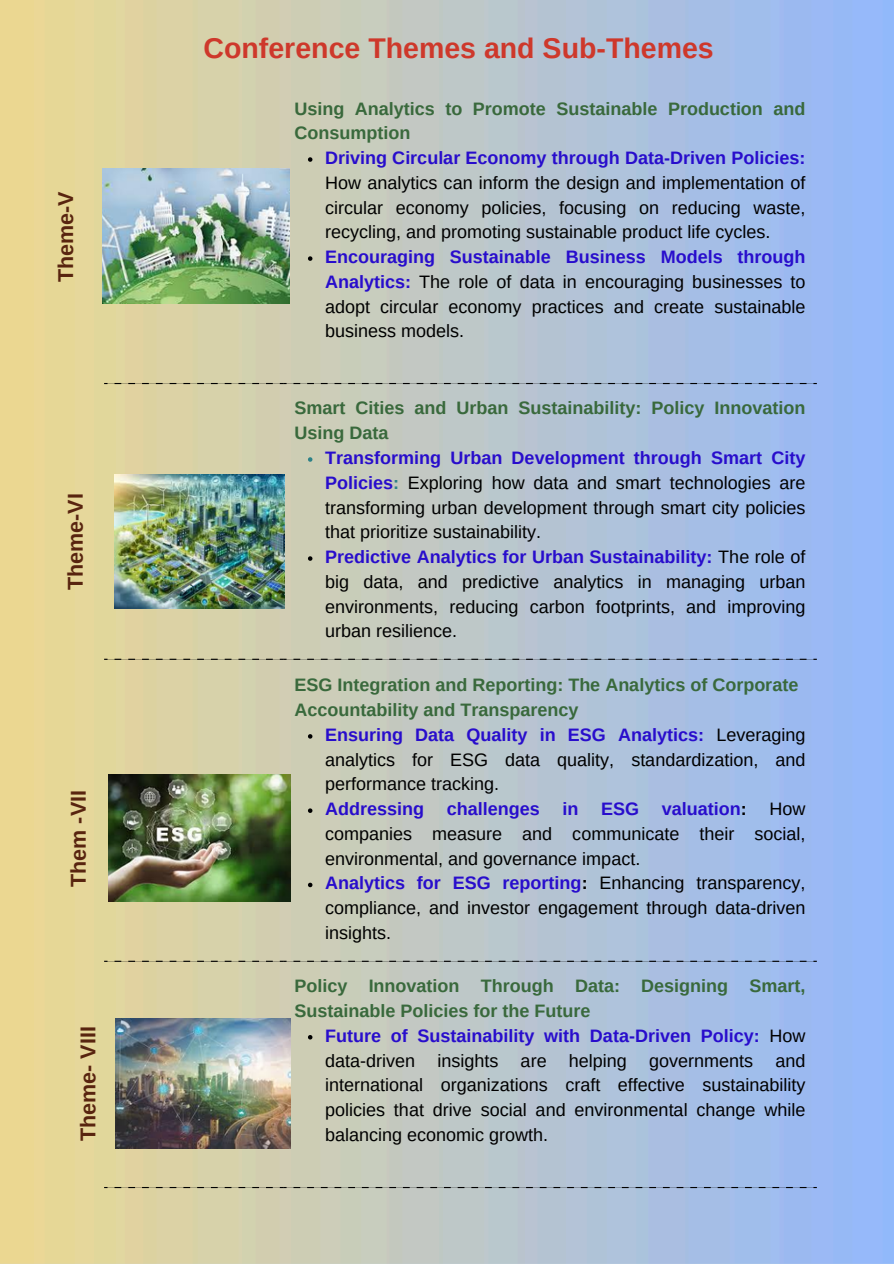
<style>
.page{position:relative;width:894px;height:1264px;background:#fff}
.page>*{position:absolute;margin:0;border:0;box-sizing:border-box;transform-origin:0 0}
.t1{font:700 28.5px "Arimo";color:#ce382b}
.t2{font:700 21.45px "Arimo";color:#58240f}
.t3{font:18px/24.8px "Arimo";color:#000;text-align:justify}
.t4{font:700 18px/24.8px "Arimo";color:#39693c}
.t5{font:700 18px "Arimo";color:#280dcc}
.s1{font-weight:700;color:#280dcc}
.s2{font-weight:700;color:#2d8187}
.s3{color:#000}
.s4{font-weight:700}
</style>
<div class="page">
<img style="left:0;top:0;width:893px;height:1263px">
<svg style="left:308px;top:157px;width:4px;height:5px"></svg>
<svg style="left:308px;top:256px;width:4px;height:5px"></svg>
<svg style="left:114px;top:658px;width:7px;height:2px"></svg>
<svg style="left:128px;top:658px;width:7px;height:2px"></svg>
<svg style="left:142px;top:658px;width:7px;height:2px"></svg>
<svg style="left:156px;top:658px;width:6px;height:2px"></svg>
<svg style="left:169px;top:658px;width:7px;height:2px"></svg>
<svg style="left:183px;top:658px;width:7px;height:2px"></svg>
<svg style="left:197px;top:658px;width:7px;height:2px"></svg>
<svg style="left:211px;top:658px;width:7px;height:2px"></svg>
<svg style="left:225px;top:658px;width:6px;height:2px"></svg>
<svg style="left:238px;top:658px;width:7px;height:2px"></svg>
<svg style="left:252px;top:658px;width:7px;height:2px"></svg>
<svg style="left:266px;top:658px;width:7px;height:2px"></svg>
<svg style="left:114px;top:1186px;width:7px;height:2px"></svg>
<svg style="left:128px;top:1186px;width:7px;height:2px"></svg>
<svg style="left:142px;top:1186px;width:7px;height:2px"></svg>
<svg style="left:156px;top:1186px;width:6px;height:2px"></svg>
<svg style="left:169px;top:1186px;width:7px;height:2px"></svg>
<svg style="left:183px;top:1186px;width:7px;height:2px"></svg>
<svg style="left:197px;top:1186px;width:7px;height:2px"></svg>
<svg style="left:211px;top:1186px;width:7px;height:2px"></svg>
<svg style="left:225px;top:1186px;width:6px;height:2px"></svg>
<svg style="left:238px;top:1186px;width:7px;height:2px"></svg>
<svg style="left:252px;top:1186px;width:7px;height:2px"></svg>
<svg style="left:266px;top:1186px;width:7px;height:2px"></svg>
<svg style="left:283px;top:383px;width:533px;height:880px;background:#b4c3d1"></svg>
<img style="left:103px;top:169px;width:186px;height:135px">
<img style="left:114px;top:474px;width:170px;height:134px">
<img style="left:109px;top:774px;width:181px;height:127px">
<img style="left:116px;top:1018px;width:174px;height:130px">
<p class="t2" style="left:54px;top:282px;width:92px;rotate:-90deg">Theme-V</p>
<p class="t2" style="left:63px;top:590px;width:98px;rotate:-90deg">Theme-VI</p>
<p class="t2" style="left:67px;top:886px;width:98px;rotate:-90deg">Them -VII</p>
<p class="t2" style="left:76px;top:1141px;width:116px;rotate:-90deg">Theme- VIII</p>
<p class="t1" style="left:203px;top:32px;width:511px">Conference Themes and Sub-Themes</p>
<p class="t4" style="left:294px;top:96px;width:512px">Using Analytics to Promote Sustainable Production and<br>Consumption</p>
<h1 class="t3" style="left:325px;top:145px;width:482px"><span class="s1">Driving Circular Economy through Data-Driven Policies:<br></span>How analytics can inform the design and implementation of circular economy policies, focusing on reducing waste, recycling, and promoting sustainable product life cycles.</h1>
<p class="t3" style="left:325px;top:244px;width:482px"><span class="s1">Encouraging Sustainable Business Models through Analytics:</span> The role of data in encouraging businesses to adopt circular economy practices and create sustainable business models.</p>
<p class="t4" style="left:294px;top:396px;width:512px">Smart Cities and Urban Sustainability: Policy Innovation<br>Using Data</p>
<p class="t3" style="left:325px;top:445px;width:482px"><span class="s1">Transforming Urban Development through Smart City Policies</span><span class="s2">:</span> Exploring how data and smart technologies are transforming urban development through smart city policies that prioritize sustainability.</p>
<p class="t3" style="left:325px;top:544px;width:482px"><span class="s1">Predictive Analytics for Urban Sustainability:</span> The role of big data, and predictive analytics in managing urban environments, reducing carbon footprints, and improving urban resilience.</p>
<p class="t4" style="left:294px;top:672px;width:505px">ESG Integration and Reporting: The Analytics of Corporate<br>Accountability and Transparency</p>
<p class="t3" style="left:325px;top:722px;width:482px"><span class="s1">Ensuring Data Quality in ESG Analytics:</span> Leveraging analytics for ESG data quality, standardization, and performance tracking.</p>
<p class="t5" style="left:325px;top:798px;width:100px">Addressing</p>
<p class="t5" style="left:446px;top:798px;width:94px">challenges</p>
<p class="t5" style="left:562px;top:798px;width:17px">in</p>
<p class="t5" style="left:601px;top:798px;width:39px">ESG</p>
<p class="t5" style="left:661px;top:798px;width:87px">valuation<span class="s3">:</span></p>
<p class="t3" style="left:325px;top:796px;width:482px;text-indent:444px">How companies measure and communicate their social, environmental, and governance impact.</p>
<p class="t3" style="left:325px;top:870px;width:482px"><span class="s1">Analytics for ESG reporting</span><span class="s4">:</span> Enhancing transparency, compliance, and investor engagement through data-driven insights.</p>
<p class="t4" style="left:294px;top:973px;width:512px">Policy Innovation Through Data: Designing Smart,<br>Sustainable Policies for the Future</p>
<p class="t3" style="left:325px;top:1023px;width:482px"><span class="s1">Future of Sustainability with Data-Driven Policy:</span> How data-driven insights are helping governments and international organizations craft effective sustainability policies that drive social and environmental change while balancing economic growth.</p>
</div>
